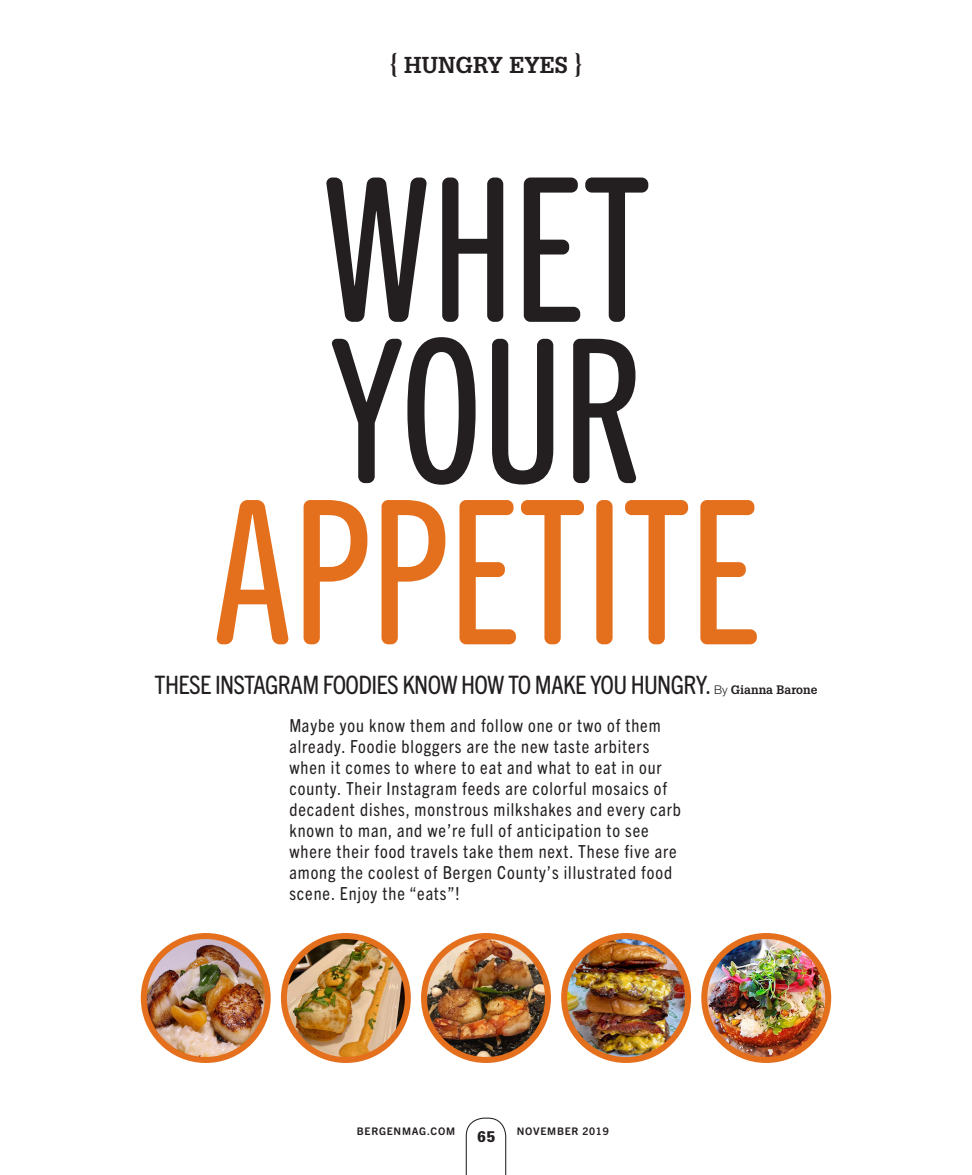
<style>
.page{position:relative;width:972px;height:1175px;background:#fff}
.page>*{position:absolute;margin:0;border:0;box-sizing:border-box;transform-origin:0 0}
.minion_subhed{font:200.85px "Trade Gothic Next SR Pro Cm";color:#231f20}
.minion_subhed-2{font:200.85px "Trade Gothic Next SR Pro Cm";color:#e4701e}
.minion_subhed-3{font:condensed 25.5px "Trade Gothic Next SR Pro";letter-spacing:-.025em;color:#231f20}
.minion_subhed-4{font:700 22.5px "Glypha";color:#231f20}
.minion_subhed-5{font:condensed 18px/21px "Trade Gothic Next SR Pro";letter-spacing:.05em;color:#231f20}
.t1{font:900 15px "Glypha";color:#231f20}
.t2{font:700 10.5px "Trade Gothic Next SR Pro";letter-spacing:.07em;color:#231f20}
.s1{font-size:27px}
.s2{font-family:"Helvetica Neue";font-weight:300;font-stretch:normal;font-size:12px}
.s3{font-family:"Glypha";font-weight:700;font-stretch:normal;font-size:12px}
</style>
<div class="page">
<svg style="left:466px;top:1117px;width:40px;height:57px"></svg>
<img style="left:144px;top:936px;width:124px;height:124px;border-radius:62px">
<div style="left:141px;top:933px;width:130px;height:130px;border:6px solid #e4701e;border-radius:50%"></div>
<img style="left:424px;top:936px;width:124px;height:124px;border-radius:62px">
<div style="left:421px;top:933px;width:130px;height:130px;border:6px solid #e4701e;border-radius:50%"></div>
<img style="left:284px;top:936px;width:124px;height:124px;border-radius:62px">
<div style="left:281px;top:933px;width:130px;height:130px;border:6px solid #e4701e;border-radius:50%"></div>
<img style="left:564px;top:936px;width:124px;height:124px;border-radius:62px">
<div style="left:561px;top:933px;width:130px;height:130px;border:6px solid #e4701e;border-radius:50%"></div>
<img style="left:704px;top:936px;width:124px;height:124px;border-radius:62px">
<div style="left:701px;top:933px;width:130px;height:130px;border:6px solid #e4701e;border-radius:50%"></div>
<p class="minion_subhed-4" style="left:389px;top:51px;width:195px"><span class="s1">{</span> HUNGRY EYES <span class="s1">}</span></p>
<p class="minion_subhed" style="left:322px;top:115px;width:330px">WHET</p>
<p class="minion_subhed" style="left:330px;top:276px;width:314px">YOUR</p>
<p class="minion_subhed-2" style="left:212px;top:437px;width:549px">APPETITE</p>
<p class="minion_subhed-3" style="left:155px;top:667px;width:664px">THESE INSTAGRAM FOODIES KNOW HOW TO MAKE YOU HUNGRY. <span class="s2">By</span> <span class="s3">Gianna Barone</span></p>
<p class="minion_subhed-5" style="left:289px;top:714px;width:393px">Maybe you know them and follow one or two of them already. Foodie bloggers are the new taste arbiters when it comes to where to eat and what to eat in our county. Their Instagram feeds are colorful mosaics of decadent dishes, monstrous milkshakes and every carb known to man, and we’re full of anticipation to see where their food travels take them next. These five are among the coolest of Bergen County’s illustrated food scene. Enjoy the “eats”!</p>
<p class="t2" style="left:357px;top:1123px;width:100px">BERGENMAG.COM</p>
<p class="t1" style="left:478px;top:1127px;width:19px">65</p>
<p class="t2" style="left:517px;top:1123px;width:93px">NOVEMBER 2019</p>
</div>
